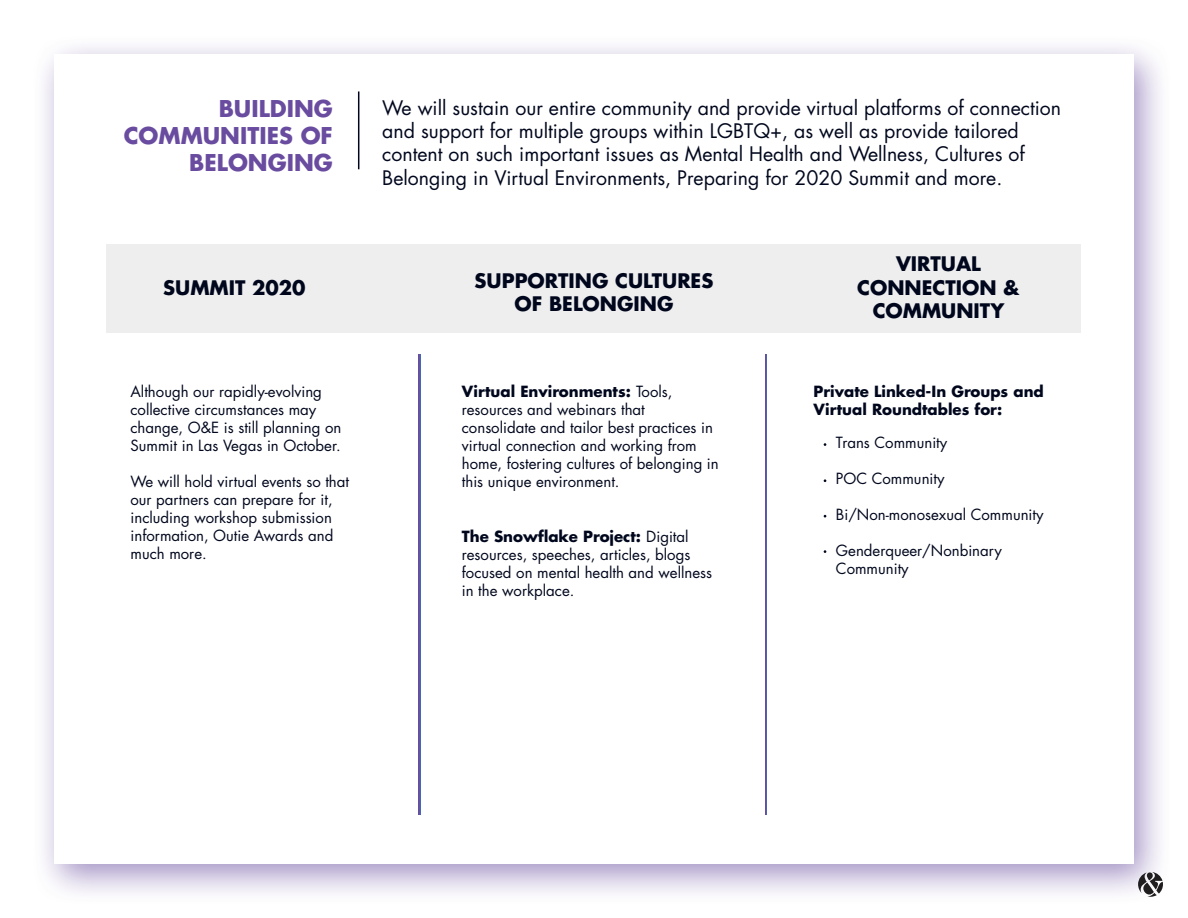
<style>
.page{position:relative;width:1188px;height:918px;background:#fff}
.page>*{position:absolute;margin:0;border:0;box-sizing:border-box;transform-origin:0 0}
.t1{font:700 22.5px/27px "Futura";color:#694c9f;text-align:right}
.t2{font:19.5px/23.4px "Futura";color:#00071d}
.t3{font:700 19.5px/23.4px "Futura";color:#00071d;text-align:center}
.t4{font:15px/18px "Futura";color:#00071d}
.t5{font:700 15px/18px "Futura";color:#00071d}
.s1{font-weight:700}
</style>
<div class="page">
<div style="left:32px;top:35px;width:1140px;height:870px;background:#694c9f;opacity:.6"></div>
<div style="left:54px;top:54px;width:1080px;height:810px;background:#fff"></div>
<svg style="left:1138px;top:872px;width:25px;height:25px"></svg>
<hr style="left:358px;top:91px;width:1px;height:78px;background:#00071d">
<div style="left:107px;top:244px;width:974px;height:88px;background:#eeeeef"></div>
<hr style="left:419px;top:354px;width:1px;height:460px;background:#6256a4">
<hr style="left:765px;top:354px;width:1px;height:460px;background:#694c9f">
<p class="t1" style="left:124px;top:95px;width:211px">BUILDING<br>COMMUNITIES OF<br>BELONGING</p>
<p class="t2" style="left:382px;top:95px;width:680px">We will sustain our entire community and provide virtual platforms of connection and support for multiple groups within LGBTQ+, as well as provide tailored content on such important issues as Mental Health and Wellness, Cultures of Belonging in Virtual Environments, Preparing for 2020 Summit and more.</p>
<p class="t3" style="left:163px;top:276px;width:144px">SUMMIT 2020</p>
<p class="t3" style="left:475px;top:268px;width:240px">SUPPORTING CULTURES<br>OF BELONGING</p>
<p class="t4" style="left:130px;top:382px;width:212px">Although our rapidly-evolving collective circumstances may change, O&amp;E is still planning on<br>Summit in Las Vegas in October.</p>
<p class="t4" style="left:130px;top:472px;width:220px">We will hold virtual events so that our partners can prepare for it, including workshop submission information, Outie Awards and much more.</p>
<p class="t4" style="left:462px;top:383px;width:258px"><span class="s1">Virtual Environments:</span> Tools, resources and webinars that consolidate and tailor best practices in virtual connection and working from home, fostering cultures of belonging in this unique environment.</p>
<p class="t4" style="left:462px;top:527px;width:252px"><span class="s1">The Snowflake Project:</span> Digital resources, speeches, articles, blogs focused on mental health and wellness in the workplace.</p>
<p class="t3" style="left:857px;top:252px;width:164px">VIRTUAL<br>CONNECTION &amp;<br>COMMUNITY</p>
<p class="t5" style="left:814px;top:382px;width:232px">Private Linked-In Groups and<br>Virtual Roundtables for:</p>
<p class="t4" style="left:836px;top:434px;width:113px">Trans Community</p>
<p class="t4" style="left:836px;top:470px;width:110px">POC Community</p>
<p class="t4" style="left:836px;top:506px;width:209px">Bi/Non-monosexual Community</p>
<p class="t4" style="left:836px;top:542px;width:168px">Genderqueer/Nonbinary<br>Community</p>
</div>
